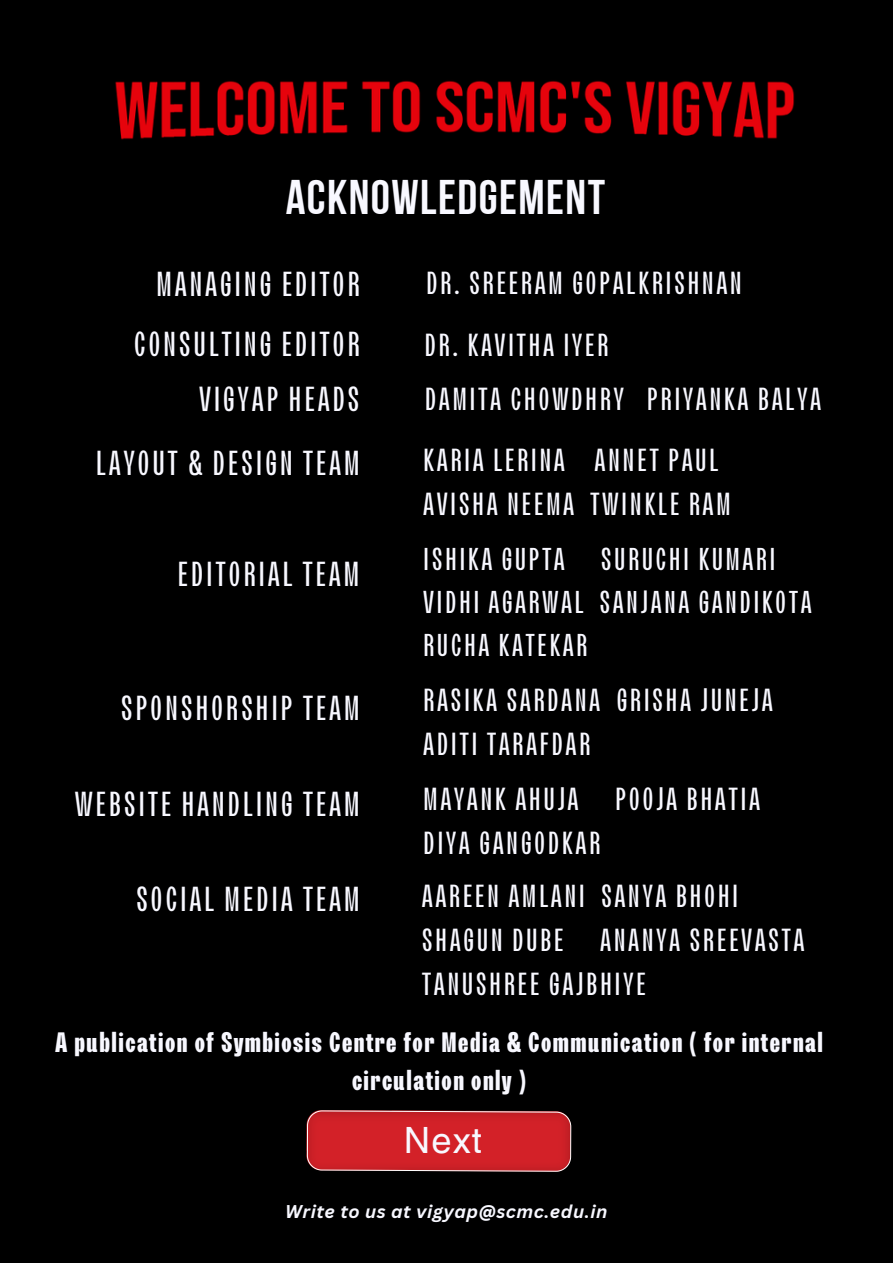
<style>
.page{position:relative;width:893px;height:1264px;background:#fff}
.page>*{position:absolute;margin:0;border:0;box-sizing:border-box;transform-origin:0 0}
.t1{font:48.45px "Bebas Neue Cyrillic";letter-spacing:.03em;color:#f8f8ff}
.t2{font:36.15px "Helvetica World";color:#f8f8ff}
.t3{font:condensed 34.65px "Lazord";letter-spacing:.075em;color:#f8f8ff}
.t4{font:condensed 31.95px "Lazord";letter-spacing:.075em;color:#f8f8ff}
.t5{font:condensed 31.5px "Lazord";letter-spacing:.075em;color:#f8f8ff}
.t6{font:700 condensed 28.05px/38.2px "Lazord";letter-spacing:.03em;color:#f8f8ff;text-align:center}
.t7{font:italic 700 18px "Canva Sans";letter-spacing:.03em;color:#f8f8ff}
</style>
<div class="page">
<div style="left:0;top:0;width:892px;height:1262px;background:#000"></div>
<svg style="left:307px;top:1110px;width:264px;height:61px;background:#cc282e"></svg>
<img style="left:115px;top:80px;width:680px;height:60px">
<p class="t1" style="left:286px;top:178px;width:321px">ACKNOWLEDGEMENT</p>
<p class="t3" style="left:156px;top:266px;width:205px">MANAGING EDITOR</p>
<p class="t4" style="left:426px;top:266px;width:317px">DR. SREERAM GOPALKRISHNAN</p>
<p class="t3" style="left:134px;top:327px;width:228px">CONSULTING EDITOR</p>
<p class="t4" style="left:424px;top:329px;width:185px">DR. KAVITHA IYER</p>
<p class="t3" style="left:199px;top:381px;width:162px">VIGYAP HEADS</p>
<p class="t3" style="left:96px;top:445px;width:265px">LAYOUT &amp; DESIGN TEAM</p>
<p class="t4" style="left:425px;top:383px;width:398px">DAMITA CHOWDHRY PRIYANKA BALYA</p>
<p class="t4" style="left:423px;top:443px;width:297px">KARIA LERINA ANNET PAUL</p>
<p class="t4" style="left:423px;top:487px;width:309px">AVISHA NEEMA TWINKLE RAM</p>
<p class="t5" style="left:423px;top:542px;width:354px">ISHIKA GUPTA SURUCHI KUMARI</p>
<p class="t5" style="left:423px;top:586px;width:390px">VIDHI AGARWAL SANJANA GANDIKOTA</p>
<p class="t5" style="left:423px;top:629px;width:166px">RUCHA KATEKAR</p>
<p class="t4" style="left:423px;top:683px;width:351px">RASIKA SARDANA GRISHA JUNEJA</p>
<p class="t4" style="left:423px;top:727px;width:169px">ADITI TARAFDAR</p>
<p class="t3" style="left:177px;top:556px;width:183px">EDITORIAL TEAM</p>
<p class="t3" style="left:121px;top:690px;width:240px">SPONSHORSHIP TEAM</p>
<p class="t3" style="left:75px;top:786px;width:287px">WEBSITE HANDLING TEAM</p>
<p class="t3" style="left:136px;top:881px;width:225px">SOCIAL MEDIA TEAM</p>
<p class="t4" style="left:423px;top:782px;width:338px">MAYANK AHUJA POOJA BHATIA</p>
<p class="t4" style="left:423px;top:826px;width:179px">DIYA GANGODKAR</p>
<p class="t4" style="left:422px;top:880px;width:318px">AAREEN AMLANI SANYA BHOHI</p>
<p class="t4" style="left:422px;top:923px;width:384px">SHAGUN DUBE ANANYA SREEVASTA</p>
<p class="t4" style="left:422px;top:967px;width:225px">TANUSHREE GAJBHIYE</p>
<p class="t6" style="left:55px;top:1022px;width:769px">A publication of Symbiosis Centre for Media &amp; Communication ( for internal circulation only )</p>
<p class="t2" style="left:404px;top:1119px;width:79px">Next</p>
<p class="t7" style="left:285px;top:1198px;width:323px">Write to us at vigyap@scmc.edu.in</p>
</div>
